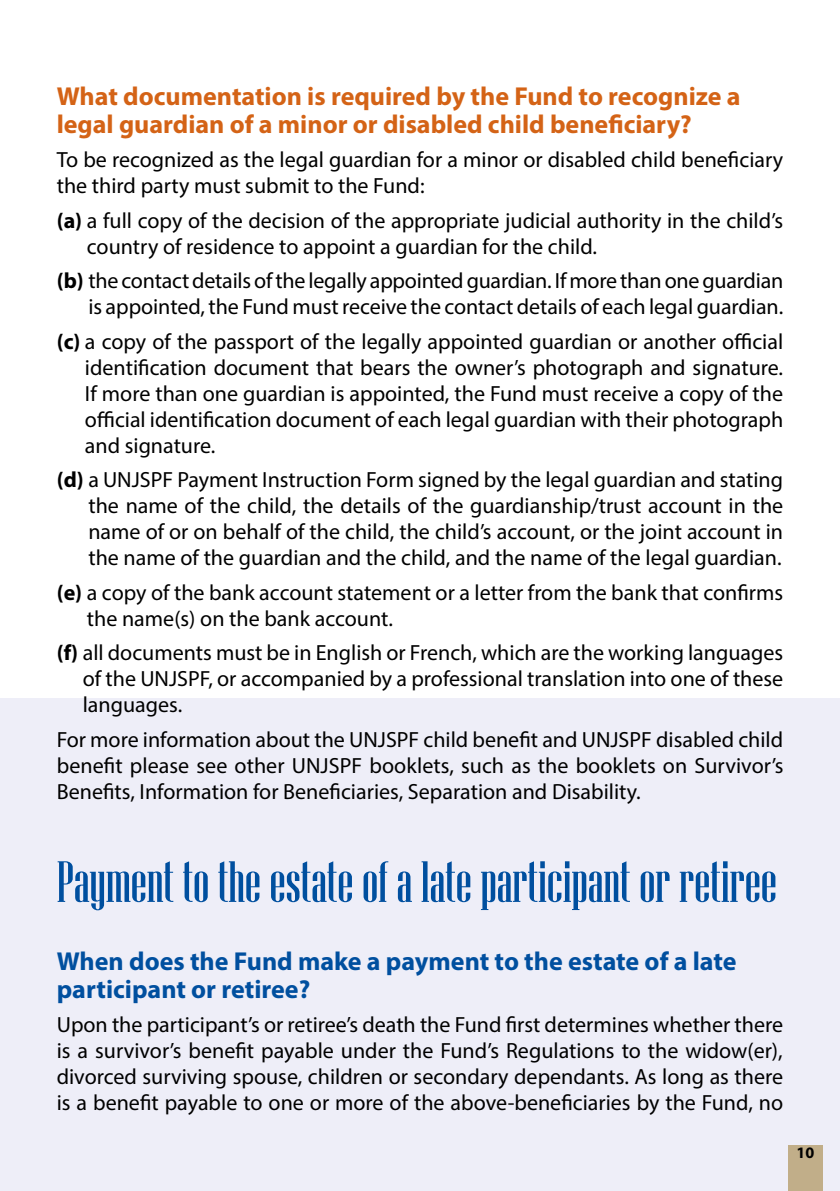
<style>
.page{position:relative;width:840px;height:1191px;background:#fff}
.page>*{position:absolute;margin:0;border:0;box-sizing:border-box;transform-origin:0 0}
.t1{font:58px "Niagara Solid";color:#004f9f}
.t2{font:700 26px/28px "Myriad Pro";color:#d46316}
.t3{font:700 26px/28px "Myriad Pro";color:#004f9f}
.t4{font:22px/26px "Myriad Pro";color:#000;text-align:justify}
.t5{font:700 16px "Myriad Pro";color:#000}
.s1{font-weight:700}
</style>
<div class="page">
<div style="left:0;top:698px;width:839px;height:493px;background:#eeeef8"></div>
<div style="left:788px;top:1145px;width:34px;height:46px;background:#c1ae89"></div>
<p class="t2" style="left:57px;top:81px;width:685px">What documentation is required by the Fund to recognize a legal guardian of a minor or disabled child beneficiary?</p>
<p class="t4" style="left:57px;top:146px;width:727px">To be recognized as the legal guardian for a minor or disabled child beneficiary the third party must submit to the Fund:</p>
<p class="t4" style="left:87px;top:207px;width:697px;text-indent:-30px"><span class="s1">(a)</span> a full copy of the decision of the appropriate judicial authority in the child’s country of residence to appoint a guardian for the child.</p>
<p class="t4" style="left:57px;top:267px;width:727px;text-align:right"><span class="s1">(b)</span> the contact details of the legally appointed guardian. If more than one guardian is appointed, the Fund must receive the contact details of each legal guardian.</p>
<p class="t4" style="left:85px;top:328px;width:699px;text-indent:-28px"><span class="s1">(c)</span> a copy of the passport of the legally appointed guardian or another official identification document that bears the owner’s photograph and signature.<br>If more than one guardian is appointed, the Fund must receive a copy of the official identification document of each legal guardian with their photograph and signature.</p>
<p class="t4" style="left:88px;top:466px;width:696px;text-indent:-32px"><span class="s1">(d)</span> a UNJSPF Payment Instruction Form signed by the legal guardian and stating the name of the child, the details of the guardianship/trust account in the name of or on behalf of the child, the child’s account, or the joint account in the name of the guardian and the child, and the name of the legal guardian.</p>
<p class="t4" style="left:87px;top:579px;width:697px;text-indent:-30px"><span class="s1">(e)</span> a copy of the bank account statement or a letter from the bank that confirms the name(s) on the bank account.</p>
<p class="t4" style="left:83px;top:639px;width:701px;text-indent:-26px"><span class="s1">(f)</span> all documents must be in English or French, which are the working languages of the UNJSPF, or accompanied by a professional translation into one of these languages.</p>
<p class="t4" style="left:57px;top:726px;width:728px">For more information about the UNJSPF child benefit and UNJSPF disabled child benefit please see other UNJSPF booklets, such as the booklets on Survivor’s Benefits, Information for Beneficiaries, Separation and Disability.</p>
<h1 class="t1" style="left:57px;top:851px;width:721px">Payment to the estate of a late participant or retiree</h1>
<p class="t3" style="left:57px;top:946px;width:681px">When does the Fund make a payment to the estate of a late participant or retiree?</p>
<p class="t4" style="left:57px;top:1011px;width:727px">Upon the participant’s or retiree’s death the Fund first determines whether there is a survivor’s benefit payable under the Fund’s Regulations to the widow(er), divorced surviving spouse, children or secondary dependants. As long as there is a benefit payable to one or more of the above-beneficiaries by the Fund, no</p>
<p class="t5" style="left:796px;top:1141px;width:19px">10</p>
</div>
